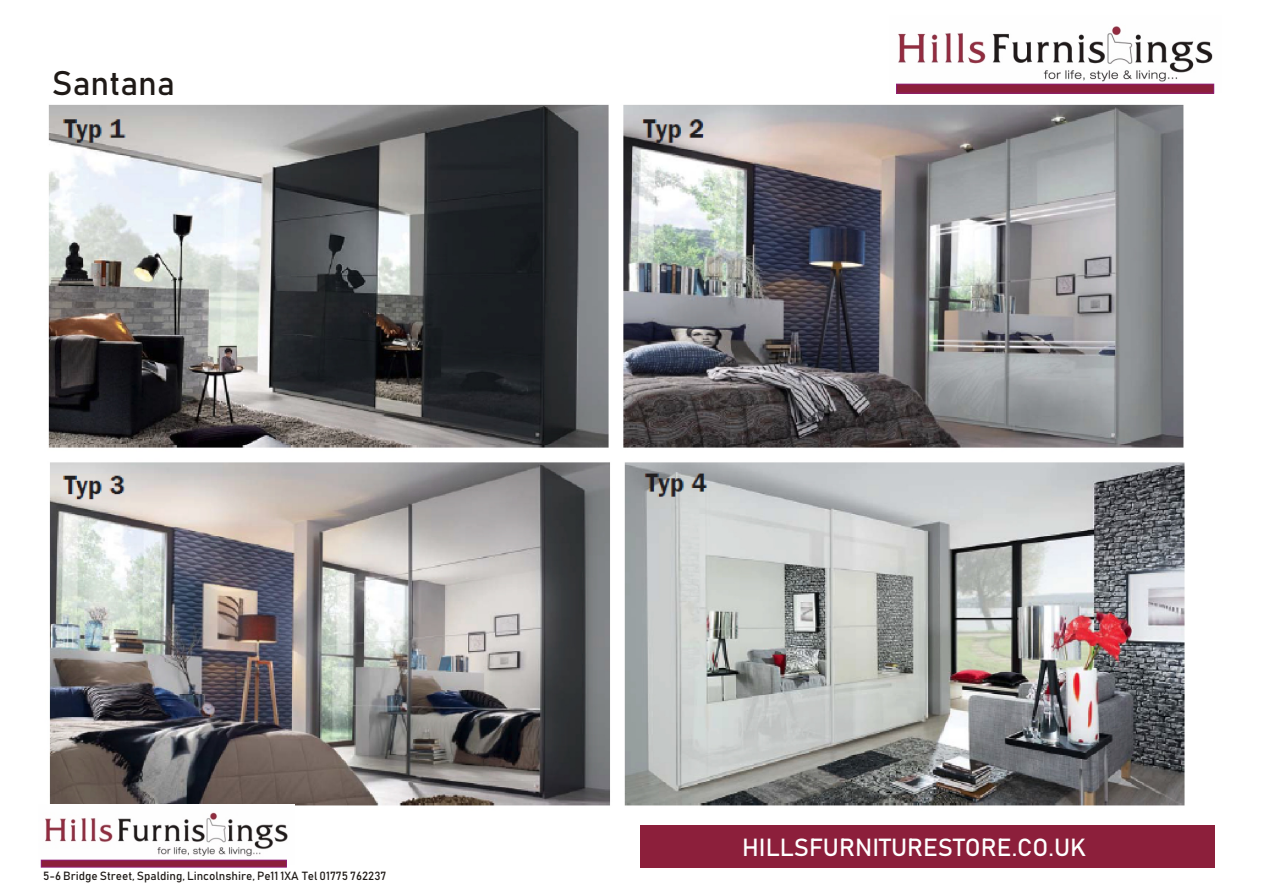
<style>
.page{position:relative;width:1263px;height:894px;background:#fff}
.page>*{position:absolute;margin:0;border:0;box-sizing:border-box;transform-origin:0 0}
.t1{font:33.6px "Bahnschrift";color:#1f1a17}
.t2{font:24.45px "Bahnschrift";color:#fff}
.t3{font:11.7px "Bahnschrift";color:#1f1a17}
</style>
<div class="page">
<img style="left:48px;top:93px;width:1164px;height:713px">
<img style="left:896px;top:26px;width:319px;height:66px">
<div style="left:897px;top:84px;width:317px;height:9px;background:#8c1f3b"></div>
<div style="left:896px;top:84px;width:318px;height:9px;border:1px solid #8f1f78"></div>
<img style="left:40px;top:805px;width:255px;height:59px">
<div style="left:41px;top:860px;width:245px;height:7px;background:#8c1f3b"></div>
<div style="left:41px;top:860px;width:246px;height:7px;border:1px solid #8f1f78"></div>
<div style="left:640px;top:825px;width:574px;height:43px;background:#8c1f3b"></div>
<h1 class="t1" style="left:52px;top:68px;width:125px">Santana</h1>
<p class="t3" style="left:43px;top:871px;width:345px">5-6 Bridge Street, Spalding, Lincolnshire, Pe11 1XA Tel 01775 762237</p>
<h2 class="t2" style="left:742px;top:837px;width:345px">HILLSFURNITURESTORE.CO.UK</h2>
</div>
